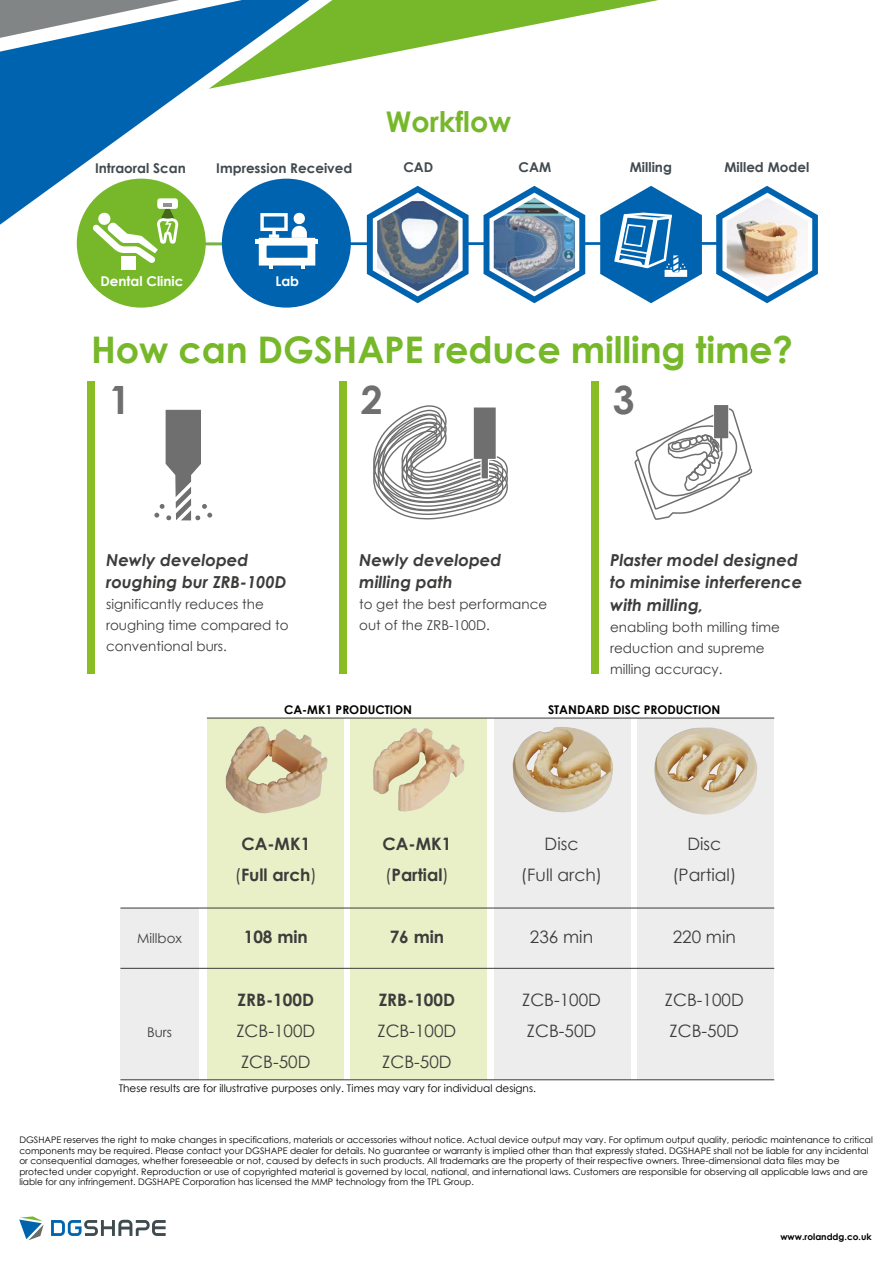
<style>
.page{position:relative;width:893px;height:1263px;background:#fff}
.page>*{position:absolute;margin:0;border:0;box-sizing:border-box;transform-origin:0 0}
.t1{font:700 39px "Century Gothic";color:#706f6f}
.t2{font:700 36.6px "Century Gothic";letter-spacing:-.005em;color:#76b82a}
.t3{font:700 28.5px "Century Gothic";color:#76b82a}
.t4{font:17.1px/31.2px "Century Gothic";color:#3c3c3b}
.t5{font:700 17.1px/31.2px "Century Gothic";color:#3c3c3b;text-align:center}
.t6{font:italic 700 16.5px/22.5px "Century Gothic";color:#3c3c3b}
.t7{font:13.5px/21px "Century Gothic";color:#3c3c3b}
.t8{font:700 13.5px "Century Gothic";color:#424a4f}
.t9{font:700 13.5px "Century Gothic";color:#fff}
.t10{font:13.35px "Century Gothic";color:#3c3c3b}
.t11{font:700 12px "Century Gothic";color:#000}
.t12{font:10.5px "Century Gothic";color:#000}
.t13{font:9px/10.5px "Century Gothic";color:#000}
.t14{font:700 9px "Century Gothic";color:#000}
.s1{font-weight:400}
</style>
<div class="page">
<div style="left:207px;top:718px;width:136px;height:362px;background:#e9efc6"></div>
<div style="left:350px;top:718px;width:137px;height:362px;background:#e9efc6"></div>
<div style="left:494px;top:718px;width:137px;height:362px;background:#ededed"></div>
<div style="left:638px;top:718px;width:136px;height:362px;background:#ededed"></div>
<hr style="left:207px;top:718px;width:567px;height:1px;background:#3c3c3b">
<hr style="left:120px;top:908px;width:654px;height:1px;background:#3c3c3b">
<hr style="left:120px;top:968px;width:654px;height:1px;background:#3c3c3b">
<hr style="left:120px;top:1079px;width:654px;height:1px;background:#3c3c3b">
<div style="left:120px;top:908px;width:79px;height:172px;background:#ededed"></div>
<img style="left:226px;top:726px;width:102px;height:88px">
<img style="left:373px;top:728px;width:91px;height:84px">
<img style="left:513px;top:727px;width:100px;height:85px">
<img style="left:654px;top:727px;width:103px;height:88px">
<svg style="left:0;top:7px;width:309px;height:218px;fill:#0063af"></svg>
<svg style="left:209px;top:0;width:449px;height:89px"></svg>
<svg style="left:51px;top:1220px;width:115px;height:16px"></svg>
<svg style="left:19px;top:1216px;width:25px;height:24px"></svg>
<hr style="left:229px;top:242px;width:526px;height:3px;background:#0063af">
<hr style="left:204px;top:242px;width:27px;height:3px;background:#76b346">
<svg style="left:483px;top:186px;width:102px;height:117px"></svg>
<div style="left:77px;top:179px;width:129px;height:129px;background:#76b82a;border-radius:50%"></div>
<div style="left:222px;top:179px;width:129px;height:129px;background:#0063af;border-radius:50%"></div>
<div style="left:121px;top:256px;width:15px;height:14px;background:#fff"></div>
<div style="left:157px;top:198px;width:21px;height:11px;background:#fff;border-radius:3px"></div>
<svg style="left:93px;top:204px;width:86px;height:59px"></svg>
<hr style="left:255px;top:240px;width:63px;height:4px;background:#fff">
<div style="left:259px;top:238px;width:56px;height:28px;border:8px solid #fff"></div>
<svg style="left:269px;top:262px;width:4px;height:7px"></svg>
<svg style="left:301px;top:262px;width:4px;height:7px"></svg>
<svg style="left:260px;top:212px;width:47px;height:26px"></svg>
<svg style="left:600px;top:186px;width:102px;height:117px"></svg>
<svg style="left:367px;top:186px;width:102px;height:117px"></svg>
<svg style="left:716px;top:186px;width:102px;height:117px"></svg>
<img style="left:377px;top:198px;width:81px;height:93px">
<img style="left:494px;top:198px;width:81px;height:93px">
<img style="left:727px;top:198px;width:81px;height:93px">
<div style="left:88px;top:381px;width:7px;height:292px;background:#89bd24"></div>
<div style="left:340px;top:381px;width:7px;height:292px;background:#89bd24"></div>
<div style="left:592px;top:381px;width:7px;height:292px;background:#89bd24"></div>
<svg style="left:154px;top:410px;width:58px;height:111px"></svg>
<svg style="left:373px;top:405px;width:135px;height:115px"></svg>
<svg style="left:634px;top:405px;width:119px;height:115px"></svg>
<svg style="left:0;top:0;width:179px;height:38px"></svg>
<h3 class="t8" style="left:95px;top:160px;width:92px">Intraoral Scan</h3>
<h3 class="t8" style="left:216px;top:160px;width:138px">Impression Received</h3>
<h3 class="t3" style="left:386px;top:104px;width:127px">Workflow</h3>
<h3 class="t8" style="left:403px;top:159px;width:31px">CAD</h3>
<h3 class="t8" style="left:518px;top:159px;width:34px">CAM</h3>
<h3 class="t8" style="left:630px;top:159px;width:44px">Milling</h3>
<h3 class="t8" style="left:724px;top:159px;width:86px">Milled Model</h3>
<h3 class="t9" style="left:100px;top:272px;width:85px">Dental Clinic</h3>
<h3 class="t9" style="left:275px;top:272px;width:25px">Lab</h3>
<h2 class="t2" style="left:91px;top:327px;width:703px">How can DGSHAPE reduce milling time?</h2>
<h1 class="t1" style="left:109px;top:375px;width:23px">1</h1>
<h1 class="t1" style="left:361px;top:375px;width:23px">2</h1>
<h1 class="t1" style="left:613px;top:375px;width:23px">3</h1>
<h3 class="t6" style="left:106px;top:548px;width:182px">Newly developed roughing bur ZRB-100D</h3>
<h3 class="t7" style="left:106px;top:594px;width:184px">significantly reduces the roughing time compared to conventional burs.</h3>
<h3 class="t6" style="left:359px;top:548px;width:144px">Newly developed milling path</h3>
<h3 class="t7" style="left:359px;top:594px;width:190px">to get the best performance out of the ZRB-100D.</h3>
<h3 class="t6" style="left:610px;top:548px;width:194px">Plaster model designed to minimise interference with milling,</h3>
<h3 class="t7" style="left:610px;top:616px;width:171px">enabling both milling time reduction and supreme milling accuracy.</h3>
<h3 class="t11" style="left:284px;top:702px;width:130px">CA-MK1 PRODUCTION</h3>
<h3 class="t11" style="left:548px;top:702px;width:174px">STANDARD DISC PRODUCTION</h3>
<h3 class="t10" style="left:137px;top:930px;width:46px">Millbox</h3>
<h3 class="t10" style="left:147px;top:1024px;width:27px">Burs</h3>
<h3 class="t5" style="left:235px;top:827px;width:84px">CA-MK1 <span class="s1">(</span>Full arch<span class="s1">)</span></h3>
<h3 class="t5" style="left:244px;top:921px;width:66px">108 min</h3>
<h3 class="t5" style="left:238px;top:983px;width:78px">ZRB-100D</h3>
<h3 class="t4" style="left:236px;top:1015px;width:80px">ZCB-100D<br>ZCB-50D</h3>
<h3 class="t5" style="left:382px;top:827px;width:70px;text-align:left">CA-MK1 <span class="s1">(</span>Partial<span class="s1">)</span></h3>
<h3 class="t5" style="left:390px;top:921px;width:56px">76 min</h3>
<h3 class="t5" style="left:379px;top:983px;width:78px">ZRB-100D</h3>
<h3 class="t4" style="left:377px;top:1015px;width:80px">ZCB-100D<br>ZCB-50D</h3>
<h3 class="t4" style="left:521px;top:828px;width:83px;text-align:center">Disc<br>(Full arch)</h3>
<h3 class="t4" style="left:530px;top:921px;width:65px">236 min</h3>
<h3 class="t4" style="left:522px;top:983px;width:80px">ZCB-100D<br>ZCB-50D</h3>
<p class="t12" style="left:119px;top:1082px;width:419px">These results are for illustrative purposes only. Times may vary for individual designs.</p>
<h3 class="t4" style="left:672px;top:828px;width:66px;text-align:center">Disc (Partial)</h3>
<h3 class="t4" style="left:673px;top:921px;width:65px">220 min</h3>
<h3 class="t4" style="left:665px;top:983px;width:80px">ZCB-100D<br>ZCB-50D</h3>
<p class="t13" style="left:19px;top:1135px;width:855px">DGSHAPE reserves the right to make changes in specifications, materials or accessories without notice. Actual device output may vary. For optimum output quality, periodic maintenance to critical components may be required. Please contact your DGSHAPE dealer for details. No guarantee or warranty is implied other than that expressly stated. DGSHAPE shall not be liable for any incidental or consequential damages, whether foreseeable or not, caused by defects in such products. All trademarks are the property of their respective owners. Three-dimensional data files may be protected under copyright. Reproduction or use of copyrighted material is governed by local, national, and international laws. Customers are responsible for observing all applicable laws and are liable for any infringement. DGSHAPE Corporation has licensed the MMP technology from the TPL Group.</p>
<p class="t14" style="left:780px;top:1231px;width:93px">www.rolanddg.co.uk</p>
</div>
